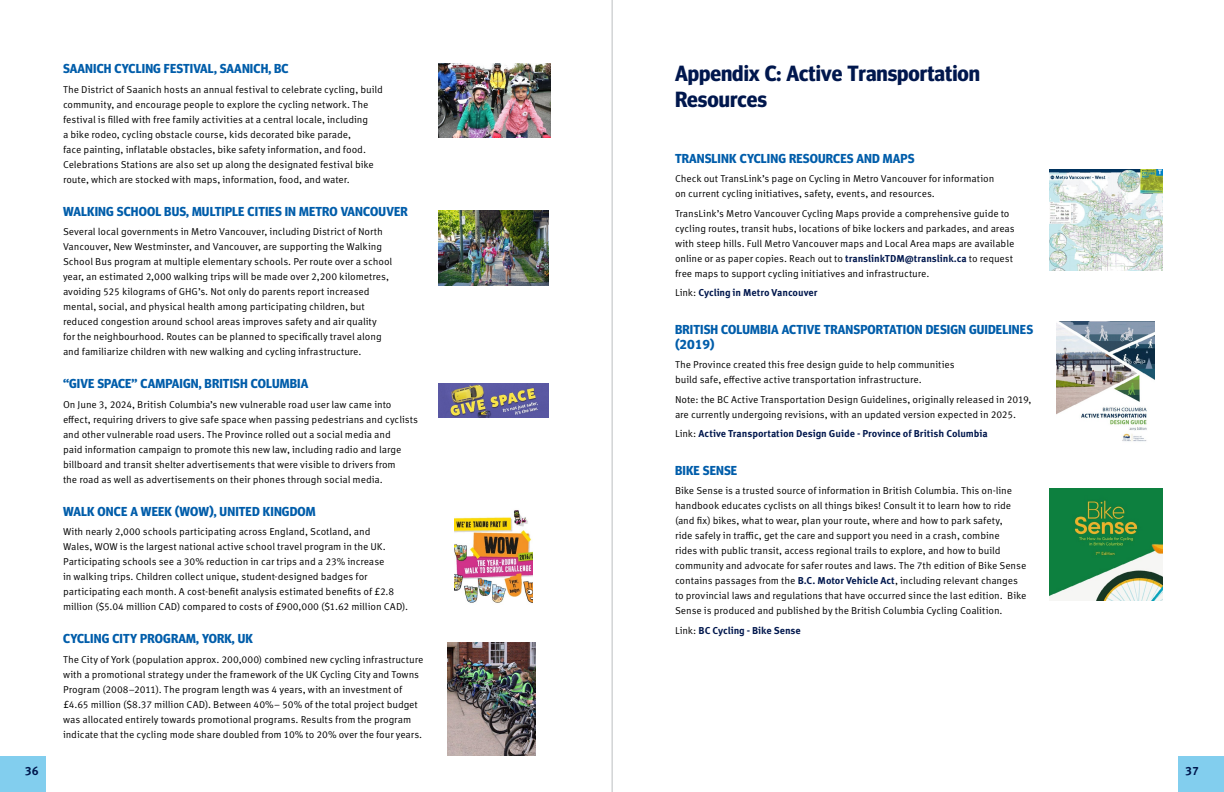
<style>
.page{position:relative;width:1224px;height:792px;background:#fff}
.page>*{position:absolute;margin:0;border:0;box-sizing:border-box;transform-origin:0 0}
.HEADING_H1{font:700 22px/26.4px "Meta Headline Pro";color:#00174d}
.SUBHEAD_H3_copy{font:700 13px/15px "Meta Headline Pro";letter-spacing:.01em;color:#005daa}
.t1{font:700 12px "Meta Correspondence Pro";color:#00174d}
.BODY{font:10px/15px "Meta Correspondence Pro";letter-spacing:-.005em;color:#000}
.BODY-2{font:700 10px "Meta Correspondence Pro";letter-spacing:-.005em;color:#00174d}
.s1{font-weight:700;color:#00174d}
.s2{font-weight:400;color:#000}
</style>
<div class="page">
<div style="left:0;top:756px;width:46px;height:36px;background:#82ceee"></div>
<div style="left:1178px;top:756px;width:46px;height:36px;background:#82ceee"></div>
<hr style="left:612px;top:0;width:1px;height:792px;background:#bcbec0">
<img style="left:448px;top:643px;width:87px;height:113px">
<img style="left:454px;top:510px;width:79px;height:93px">
<img style="left:438px;top:384px;width:111px;height:34px">
<img style="left:438px;top:211px;width:111px;height:74px">
<img style="left:438px;top:63px;width:112px;height:75px">
<img style="left:1057px;top:321px;width:97px;height:121px">
<img style="left:1050px;top:169px;width:112px;height:102px">
<img style="left:1050px;top:488px;width:112px;height:113px">
<h3 class="SUBHEAD_H3_copy" style="left:63px;top:60px;width:227px">SAANICH CYCLING FESTIVAL, SAANICH, BC</h3>
<p class="BODY" style="left:63px;top:81px;width:322px">The District of Saanich hosts an annual festival to celebrate cycling, build community, and encourage people to explore the cycling network. The festival is filled with free family activities at a central locale, including<br>a bike rodeo, cycling obstacle course, kids decorated bike parade,<br>face painting, inflatable obstacles, bike safety information, and food.<br>Celebrations Stations are also set up along the designated festival bike route, which are stocked with maps, information, food, and water.</p>
<h3 class="SUBHEAD_H3_copy" style="left:63px;top:203px;width:346px">WALKING SCHOOL BUS, MULTIPLE CITIES IN METRO VANCOUVER</h3>
<p class="BODY" style="left:63px;top:224px;width:331px">Several local governments in Metro Vancouver, including District of North Vancouver, New Westminster, and Vancouver, are supporting the Walking School Bus program at multiple elementary schools. Per route over a school year, an estimated 2,000 walking trips will be made over 2,200 kilometres, avoiding 525 kilograms of GHG’s. Not only do parents report increased mental, social, and physical health among participating children, but reduced congestion around school areas improves safety and air quality<br>for the neighbourhood. Routes can be planned to specifically travel along and familiarize children with new walking and cycling infrastructure.</p>
<h3 class="SUBHEAD_H3_copy" style="left:63px;top:375px;width:247px">“GIVE SPACE” CAMPAIGN, BRITISH COLUMBIA</h3>
<p class="BODY" style="left:63px;top:396px;width:357px">On June 3, 2024, British Columbia’s new vulnerable road user law came into effect, requiring drivers to give safe space when passing pedestrians and cyclists and other vulnerable road users. The Province rolled out a social media and<br>paid information campaign to promote this new law, including radio and large billboard and transit shelter advertisements that were visible to drivers from<br>the road as well as advertisements on their phones through social media.</p>
<h3 class="SUBHEAD_H3_copy" style="left:63px;top:503px;width:254px">WALK ONCE A WEEK (WOW), UNITED KINGDOM</h3>
<p class="BODY" style="left:63px;top:524px;width:347px">With nearly 2,000 schools participating across England, Scotland, and<br>Wales, WOW is the largest national active school travel program in the UK.<br>Participating schools see a 30% reduction in car trips and a 23% increase<br>in walking trips. Children collect unique, student-designed badges for participating each month. A cost-benefit analysis estimated benefits of £2.8 million ($5.04 million CAD) compared to costs of £900,000 ($1.62 million CAD).</p>
<h3 class="SUBHEAD_H3_copy" style="left:63px;top:630px;width:191px">CYCLING CITY PROGRAM, YORK, UK</h3>
<p class="BODY" style="left:63px;top:651px;width:362px">The City of York (population approx. 200,000) combined new cycling infrastructure with a promotional strategy under the framework of the UK Cycling City and Towns Program (2008–2011). The program length was 4 years, with an investment of £4.65 million ($8.37 million CAD). Between 40%– 50% of the total project budget was allocated entirely towards promotional programs. Results from the program indicate that the cycling mode share doubled from 10% to 20% over the four years.</p>
<p class="HEADING_H1" style="left:675px;top:59px;width:307px">Appendix C: Active Transportation<br>Resources</p>
<h3 class="SUBHEAD_H3_copy" style="left:675px;top:150px;width:241px">TRANSLINK CYCLING RESOURCES AND MAPS</h3>
<p class="BODY" style="left:675px;top:171px;width:321px">Check out TransLink’s page on Cycling in Metro Vancouver for information on current cycling initiatives, safety, events, and resources.</p>
<p class="BODY" style="left:675px;top:205px;width:341px">TransLink’s Metro Vancouver Cycling Maps provide a comprehensive guide to cycling routes, transit hubs, locations of bike lockers and parkades, and areas with steep hills. Full Metro Vancouver maps and Local Area maps are available online or as paper copies. Reach out to <span class="s1">translinkTDM@translink.ca</span> to request free maps to support cycling initiatives and infrastructure.</p>
<p class="BODY-2" style="left:675px;top:285px;width:144px"><span class="s2">Link:</span> Cycling in Metro Vancouver</p>
<h3 class="SUBHEAD_H3_copy" style="left:675px;top:321px;width:360px">BRITISH COLUMBIA ACTIVE TRANSPORTATION DESIGN GUIDELINES (2019)</h3>
<p class="BODY" style="left:675px;top:357px;width:281px">The Province created this free design guide to help communities build safe, effective active transportation infrastructure.</p>
<p class="BODY" style="left:675px;top:391px;width:358px">Note: the BC Active Transportation Design Guidelines, originally released in 2019, are currently undergoing revisions, with an updated version expected in 2025.</p>
<p class="BODY-2" style="left:675px;top:426px;width:314px"><span class="s2">Link:</span> Active Transportation Design Guide - Province of British Columbia</p>
<h3 class="SUBHEAD_H3_copy" style="left:675px;top:462px;width:64px">BIKE SENSE</h3>
<p class="BODY" style="left:675px;top:483px;width:353px">Bike Sense is a trusted source of information in British Columbia. This on-line handbook educates cyclists on all things bikes! Consult it to learn how to ride (and fix) bikes, what to wear, plan your route, where and how to park safety,<br>ride safely in traffic, get the care and support you need in a crash, combine<br>rides with public transit, access regional trails to explore, and how to build community and advocate for safer routes and laws. The 7th edition of Bike Sense contains passages from the <span class="s1">B.C. Motor Vehicle Act</span>, including relevant changes to provincial laws and regulations that have occurred since the last edition. Bike Sense is produced and published by the British Columbia Cycling Coalition.</p>
<p class="BODY-2" style="left:675px;top:622px;width:127px"><span class="s2">Link:</span> BC Cycling - Bike Sense</p>
<p class="t1" style="left:25px;top:761px;width:15px">36</p>
<p class="t1" style="left:1185px;top:761px;width:15px">37</p>
</div>
